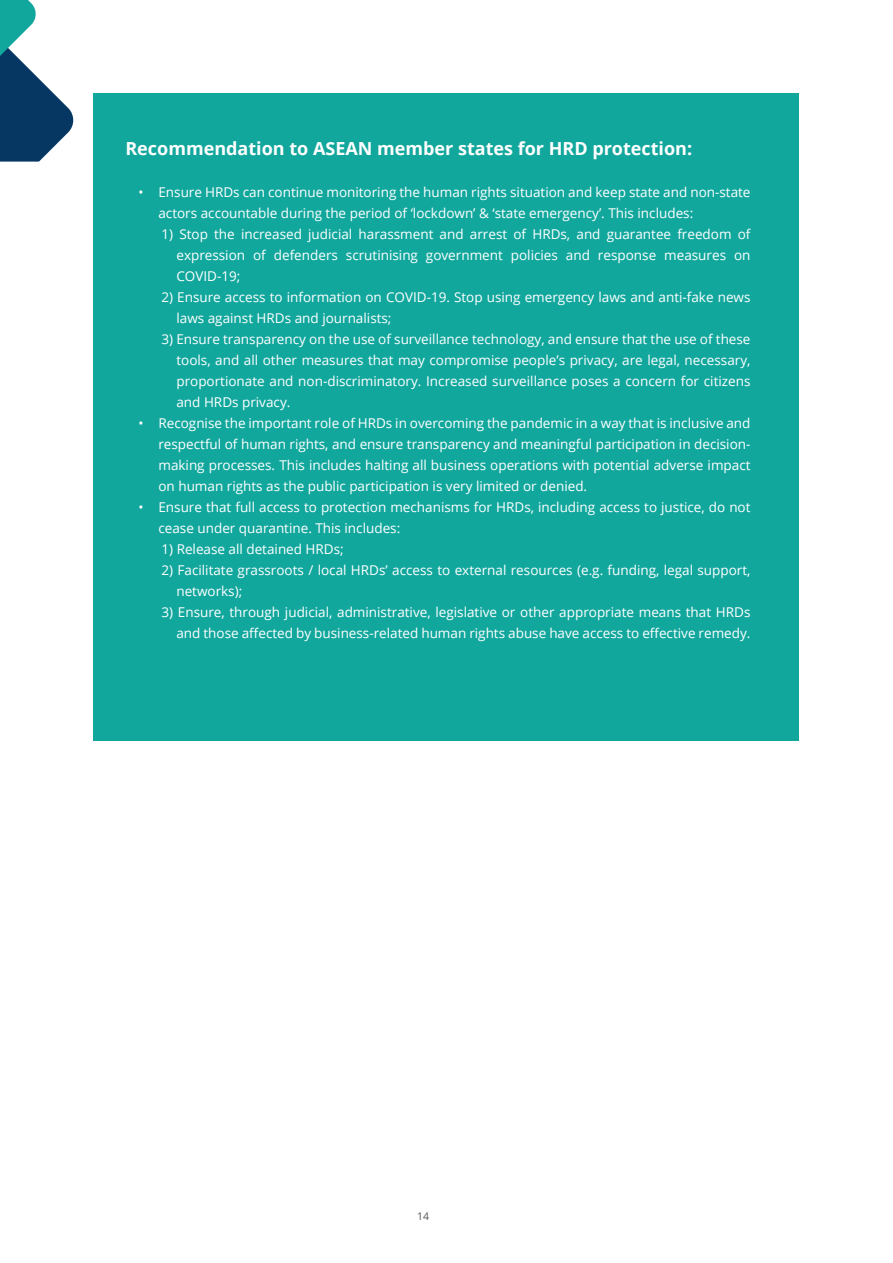
<style>
.page{position:relative;width:893px;height:1263px;background:#fff}
.page>*{position:absolute;margin:0;border:0;box-sizing:border-box;transform-origin:0 0}
.t1{font:700 18px "Open Sans";color:#fff}
.t2{font:13.5px/21px "Open Sans";color:#fff}
.t3{font:10.5px "Open Sans";color:#57585a}
</style>
<div class="page">
<div style="left:94px;top:94px;width:705px;height:647px;background:#12a79d"></div>
<svg style="left:0;top:0;width:74px;height:162px"></svg>
<h1 class="t1" style="left:125px;top:136px;width:568px">Recommendation to ASEAN member states for HRD protection:</h1>
<p class="t2" style="left:158px;top:182px;width:594px;text-indent:-20px">• Ensure HRDs can continue monitoring the human rights situation and keep state and non-state actors accountable during the period of ‘lockdown’ &amp; ‘state emergency’. This includes:</p>
<p class="t2" style="left:176px;top:224px;width:576px;text-align:justify;text-indent:-15px">1) Stop the increased judicial harassment and arrest of HRDs, and guarantee freedom of expression of defenders scrutinising government policies and response measures on COVID-19;</p>
<p class="t2" style="left:176px;top:287px;width:576px;text-indent:-15px">2) Ensure access to information on COVID-19. Stop using emergency laws and anti-fake news laws against HRDs and journalists;</p>
<p class="t2" style="left:176px;top:329px;width:576px;text-align:justify;text-indent:-15px">3) Ensure transparency on the use of surveillance technology, and ensure that the use of these tools, and all other measures that may compromise people’s privacy, are legal, necessary, proportionate and non-discriminatory. Increased surveillance poses a concern for citizens and HRDs privacy.</p>
<p class="t2" style="left:158px;top:413px;width:594px;text-align:justify;text-indent:-20px">• Recognise the important role of HRDs in overcoming the pandemic in a way that is inclusive and respectful of human rights, and ensure transparency and meaningful participation in decision&shy;making processes. This includes halting all business operations with potential adverse impact on human rights as the public participation is very limited or denied.</p>
<p class="t2" style="left:158px;top:497px;width:594px;text-indent:-20px">• Ensure that full access to protection mechanisms for HRDs, including access to justice, do not cease under quarantine. This includes:</p>
<p class="t2" style="left:161px;top:539px;width:184px">1) Release all detained HRDs;</p>
<p class="t2" style="left:176px;top:560px;width:576px;text-indent:-15px">2) Facilitate grassroots / local HRDs’ access to external resources (e.g. funding, legal support, networks);</p>
<p class="t2" style="left:161px;top:602px;width:591px;text-align:right">3) Ensure, through judicial, administrative, legislative or other appropriate means that HRDs and those affected by business-related human rights abuse have access to effective remedy.</p>
<p class="t3" style="left:417px;top:1209px;width:14px">14</p>
</div>
